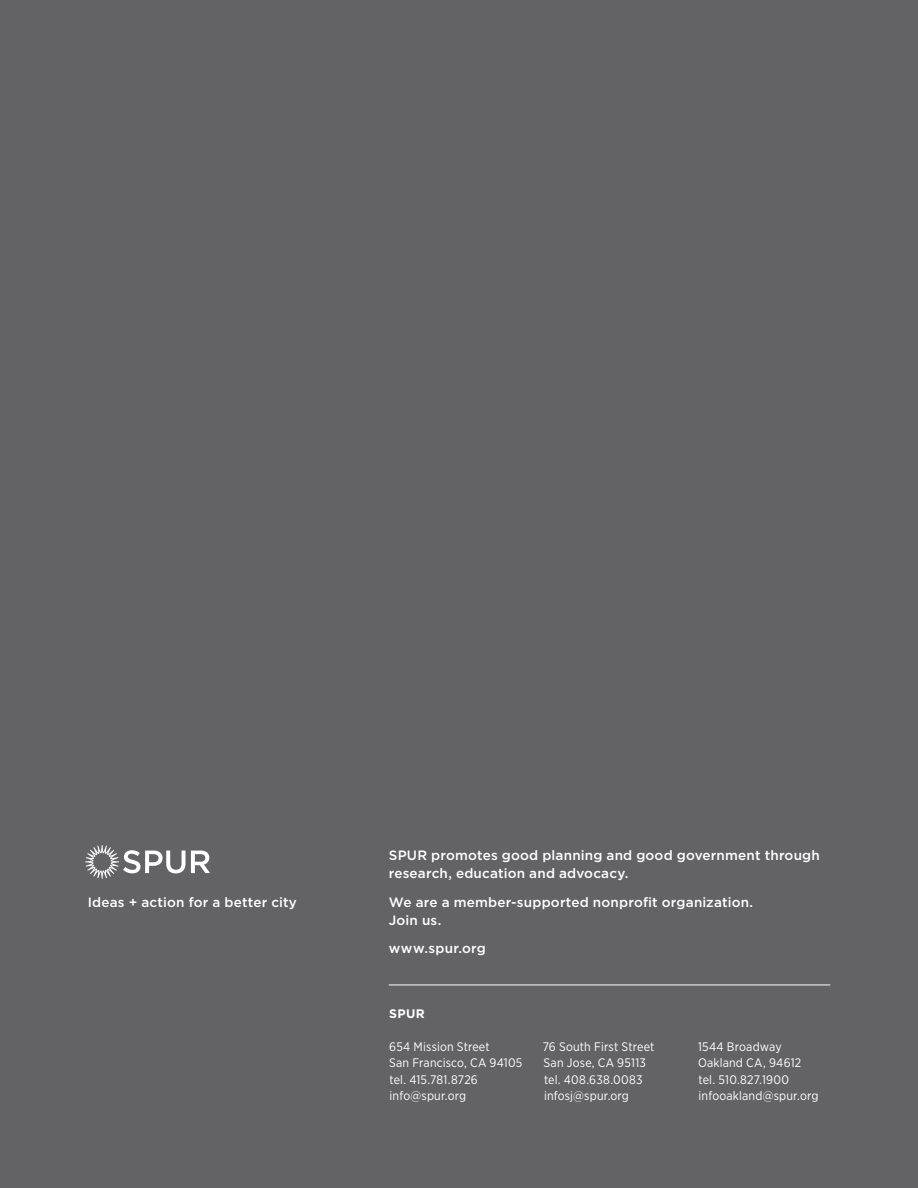
<style>
.page{position:relative;width:918px;height:1188px;background:#636366}
.page>*{position:absolute;margin:0;border:0;box-sizing:border-box;transform-origin:0 0}
.t1{font:500 13.5px/18px "Gotham";letter-spacing:.015em;color:#fff}
.t2{font:12.3px/16.5px "Gotham Narrow";letter-spacing:.015em;color:#fff}
.t3{font:700 12.3px "Gotham";color:#fff}
</style>
<div class="page">
<hr style="left:389px;top:985px;width:441px;height:1px;background:#fff">
<svg style="left:85px;top:845px;width:125px;height:34px"></svg>
<p class="t1" style="left:88px;top:893px;width:211px">Ideas + action for a better city</p>
<p class="t1" style="left:389px;top:846px;width:433px">SPUR promotes good planning and good government through research, education and advocacy.</p>
<p class="t1" style="left:389px;top:893px;width:366px">We are a member-supported nonprofit organization.<br>Join us.</p>
<p class="t1" style="left:389px;top:939px;width:99px">www.spur.org</p>
<p class="t3" style="left:389px;top:1006px;width:37px">SPUR</p>
<p class="t2" style="left:389px;top:1038px;width:135px">654 Mission Street<br>San Francisco, CA 94105 tel. 415.781.8726 info@spur.org</p>
<p class="t2" style="left:543px;top:1038px;width:113px">76 South First Street<br>San Jose, CA 95113 tel. 408.638.0083 infosj@spur.org</p>
<p class="t2" style="left:698px;top:1038px;width:122px">1544 Broadway<br>Oakland CA, 94612 tel. 510.827.1900 infooakland@spur.org</p>
</div>
